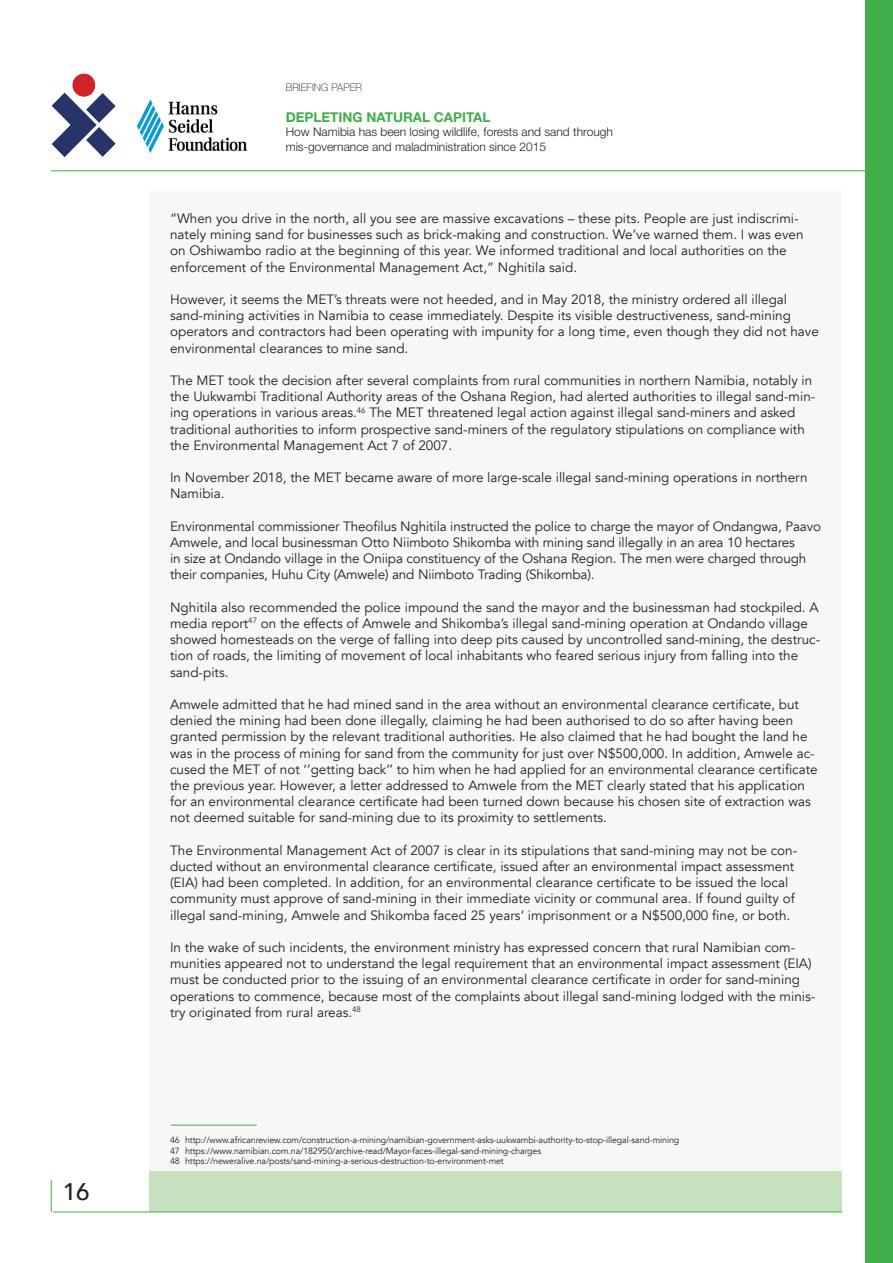
<style>
.page{position:relative;width:893px;height:1263px;background:#fff}
.page>*{position:absolute;margin:0;border:0;box-sizing:border-box;transform-origin:0 0}
.t1{font:500 24px "Avenir";color:#231f20}
.t2{font:13.5px/16.2px "Avenir";color:#231f20}
.t3{font:700 13.5px "Helvetica Neue LT Std";color:#40ae49}
.t4{font:300 12px/14.4px "Helvetica Neue LT Std";color:#231f20}
.t5{font:100 10.5px "Helvetica Neue LT Std";color:#231f20}
.t6{font:9px/10.8px "Avenir";letter-spacing:-.01em;color:#231f20}
</style>
<div class="page">
<hr style="left:51px;top:171px;width:842px;height:1px;background:#40ae49">
<img style="left:51px;top:73px;width:65px;height:85px">
<img style="left:136px;top:99px;width:112px;height:54px">
<div style="left:150px;top:1171px;width:692px;height:41px;background:#c7e0bf"></div>
<div style="left:150px;top:191px;width:692px;height:980px;background:#f7f7f6"></div>
<hr style="left:53px;top:1211px;width:789px;height:1px;background:#40ae49">
<hr style="left:51px;top:1180px;width:1px;height:32px;background:#40ae49">
<div style="left:865px;top:0;width:28px;height:1263px;background:#40ae49"></div>
<hr style="left:171px;top:1125px;width:86px;height:1px;background:#40ae49">
<h1 class="t1" style="left:63px;top:1171px;width:28px">16</h1>
<p class="t5" style="left:286px;top:82px;width:78px">BRIEFING PAPER</p>
<p class="t3" style="left:286px;top:109px;width:206px">DEPLETING NATURAL CAPITAL</p>
<p class="t4" style="left:286px;top:125px;width:329px">How Namibia has been losing wildlife, forests and sand through mis-governance and maladministration since 2015</p>
<p class="t2" style="left:170px;top:210px;width:635px">“When you drive in the north, all you see are massive excavations – these pits. People are just indiscrimi&shy;nately mining sand for businesses such as brick-making and construction. We’ve warned them. I was even on Oshiwambo radio at the beginning of this year. We informed traditional and local authorities on the enforcement of the Environmental Management Act,” Nghitila said.</p>
<p class="t2" style="left:170px;top:291px;width:650px">However, it seems the MET’s threats were not heeded, and in May 2018, the ministry ordered all illegal sand-mining activities in Namibia to cease immediately. Despite its visible destructiveness, sand-mining operators and contractors had been operating with impunity for a long time, even though they did not have environmental clearances to mine sand.</p>
<p class="t2" style="left:170px;top:372px;width:647px">The MET took the decision after several complaints from rural communities in northern Namibia, notably in the Uukwambi Traditional Authority areas of the Oshana Region, had alerted authorities to illegal sand-min&shy;ing operations in various areas.<sup>46</sup> The MET threatened legal action against illegal sand-miners and asked traditional authorities to inform prospective sand-miners of the regulatory stipulations on compliance with the Environmental Management Act 7 of 2007.</p>
<p class="t2" style="left:170px;top:470px;width:639px">In November 2018, the MET became aware of more large-scale illegal sand-mining operations in northern<br>Namibia.</p>
<p class="t2" style="left:170px;top:518px;width:652px">Environmental commissioner Theofilus Nghitila instructed the police to charge the mayor of Ondangwa, Paavo Amwele, and local businessman Otto Niimboto Shikomba with mining sand illegally in an area 10 hectares<br>in size at Ondando village in the Oniipa constituency of the Oshana Region. The men were charged through their companies, Huhu City (Amwele) and Niimboto Trading (Shikomba).</p>
<p class="t2" style="left:170px;top:599px;width:652px">Nghitila also recommended the police impound the sand the mayor and the businessman had stockpiled. A media report<sup>47</sup> on the effects of Amwele and Shikomba’s illegal sand-mining operation at Ondando village showed homesteads on the verge of falling into deep pits caused by uncontrolled sand-mining, the destruc&shy;tion of roads, the limiting of movement of local inhabitants who feared serious injury from falling into the sand-pits.</p>
<p class="t2" style="left:170px;top:696px;width:649px">Amwele admitted that he had mined sand in the area without an environmental clearance certificate, but denied the mining had been done illegally, claiming he had been authorised to do so after having been granted permission by the relevant traditional authorities. He also claimed that he had bought the land he was in the process of mining for sand from the community for just over N$500,000. In addition, Amwele ac&shy;cused the MET of not ‘’getting back’’ to him when he had applied for an environmental clearance certificate the previous year. However, a letter addressed to Amwele from the MET clearly stated that his application for an environmental clearance certificate had been turned down because his chosen site of extraction was not deemed suitable for sand-mining due to its proximity to settlements.</p>
<p class="t2" style="left:170px;top:842px;width:629px">The Environmental Management Act of 2007 is clear in its stipulations that sand-mining may not be con&shy;ducted without an environmental clearance certificate, issued after an environmental impact assessment (EIA) had been completed. In addition, for an environmental clearance certificate to be issued the local community must approve of sand-mining in their immediate vicinity or communal area. If found guilty of illegal sand-mining, Amwele and Shikomba faced 25 years’ imprisonment or a N$500,000 fine, or both.</p>
<p class="t2" style="left:170px;top:939px;width:647px">In the wake of such incidents, the environment ministry has expressed concern that rural Namibian com&shy;munities appeared not to understand the legal requirement that an environmental impact assessment (EIA) must be conducted prior to the issuing of an environmental clearance certificate in order for sand-mining operations to commence, because most of the complaints about illegal sand-mining lodged with the minis&shy;try originated from rural areas.<sup>48</sup></p>
<p class="t6" style="left:170px;top:1134px;width:511px">46 http://www.africanreview.com/construction-a-mining/namibian-government-asks-uukwambi-authority-to-stop-illegal-sand-mining<br>47 https://www.namibian.com.na/182950/archive-read/Mayor-faces-illegal-sand-mining-charges<br>48 https://neweralive.na/posts/sand-mining-a-serious-destruction-to-environment-met</p>
</div>
